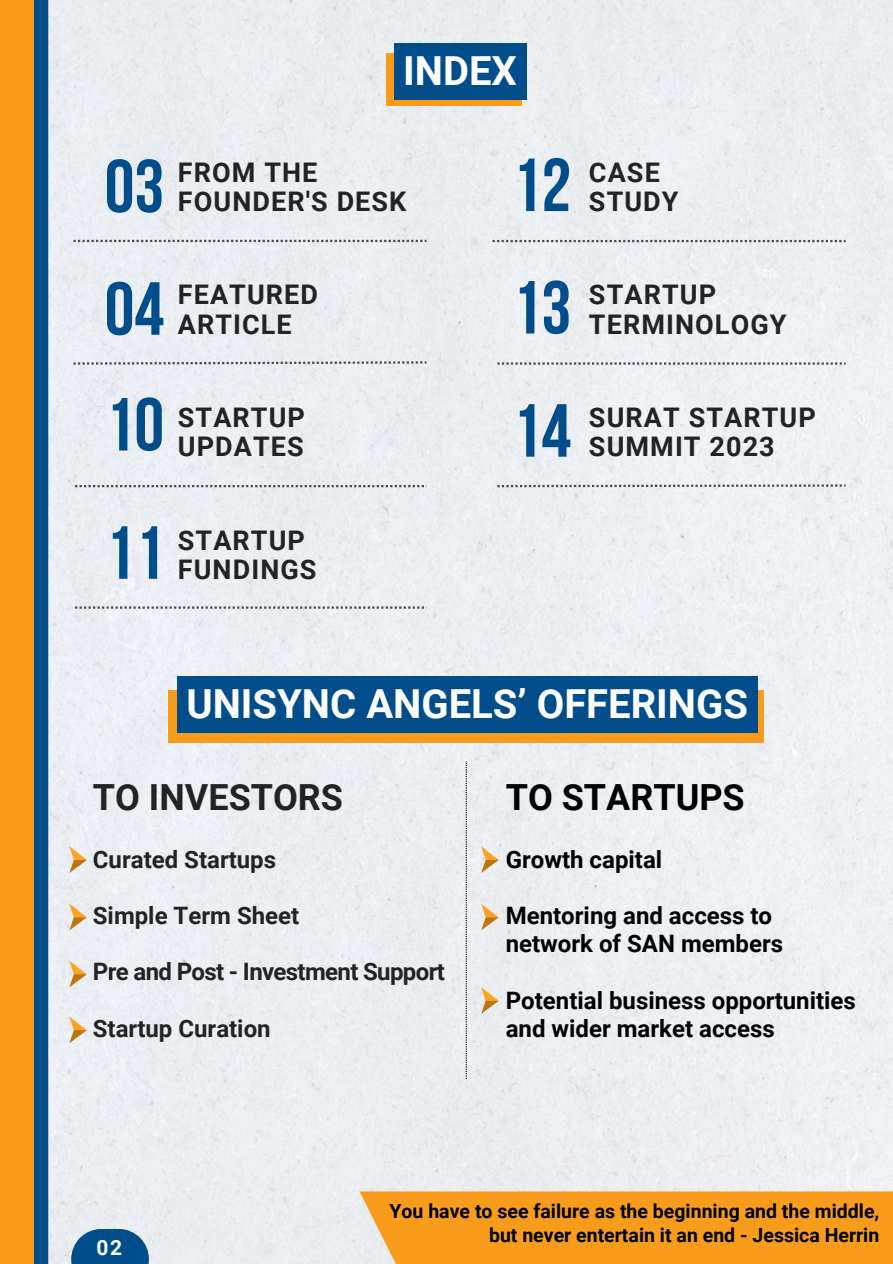
<style>
.page{position:relative;width:893px;height:1264px;background:#fff}
.page>*{position:absolute;margin:0;border:0;box-sizing:border-box;transform-origin:0 0}
.t1{font:700 75px "Bebas Neue";color:#004d8b}
.t2{font:700 40.05px "Roboto";color:#fff}
.t3{font:700 36px "Roboto";color:#222324}
.t4{font:700 36px "Roboto";color:#000}
.t5{font:700 27px "Roboto";letter-spacing:.04em;color:#222324}
.t6{font:700 24px/28.2px "Roboto";color:#000}
.t7{font:700 24px "Roboto";color:#222324}
.t8{font:700 24px "Roboto";letter-spacing:-.025em;color:#222324}
.t9{font:700 21px "Roboto";color:#fff}
.t10{font:700 19.5px/23.7px "Roboto";color:#000;text-align:right}
</style>
<div class="page">
<div style="left:48px;top:0;width:844px;height:1263px;background:#eceff2"></div>
<div style="left:33px;top:0;width:15px;height:1263px;background:#004d8b"></div>
<div style="left:0;top:0;width:33px;height:1263px;background:#f99c1b"></div>
<svg style="left:73px;top:240px;width:353px;height:2px"></svg>
<svg style="left:73px;top:361px;width:353px;height:3px"></svg>
<svg style="left:75px;top:485px;width:352px;height:2px"></svg>
<svg style="left:75px;top:606px;width:352px;height:2px"></svg>
<svg style="left:497px;top:362px;width:348px;height:2px"></svg>
<svg style="left:497px;top:484px;width:348px;height:3px"></svg>
<div style="left:386px;top:53px;width:135px;height:53px;background:#f99c1b"></div>
<svg style="left:71px;top:1228px;width:78px;height:35px;background:#29699c"></svg>
<svg style="left:492px;top:240px;width:353px;height:2px"></svg>
<div style="left:168px;top:690px;width:596px;height:52px;background:#f99c1b"></div>
<div style="left:359px;top:1191px;width:533px;height:72px;background:#f99c1b"></div>
<svg style="left:69px;top:846px;width:17px;height:27px"></svg>
<div style="left:394px;top:43px;width:132px;height:57px;background:#004d8b"></div>
<div style="left:177px;top:676px;width:580px;height:57px;background:#004d8b"></div>
<svg style="left:69px;top:903px;width:17px;height:27px"></svg>
<svg style="left:69px;top:960px;width:17px;height:27px"></svg>
<svg style="left:69px;top:1016px;width:17px;height:27px"></svg>
<svg style="left:481px;top:846px;width:17px;height:27px"></svg>
<svg style="left:481px;top:903px;width:17px;height:27px"></svg>
<svg style="left:481px;top:987px;width:17px;height:27px"></svg>
<svg style="left:465px;top:761px;width:2px;height:317px"></svg>
<p class="t2" style="left:403px;top:48px;width:115px">INDEX</p>
<p class="t1" style="left:105px;top:156px;width:61px">03</p>
<p class="t5" style="left:178px;top:157px;width:141px">FROM THE</p>
<p class="t5" style="left:178px;top:186px;width:230px">FOUNDER'S DESK</p>
<p class="t1" style="left:105px;top:278px;width:61px">04</p>
<p class="t5" style="left:178px;top:279px;width:142px">FEATURED</p>
<p class="t5" style="left:178px;top:308px;width:115px">ARTICLE</p>
<p class="t1" style="left:105px;top:394px;width:61px">10</p>
<p class="t5" style="left:178px;top:402px;width:129px">STARTUP</p>
<p class="t5" style="left:178px;top:431px;width:127px">UPDATES</p>
<p class="t1" style="left:105px;top:522px;width:61px">11</p>
<p class="t5" style="left:178px;top:524px;width:129px">STARTUP</p>
<p class="t5" style="left:178px;top:554px;width:140px">FUNDINGS</p>
<p class="t1" style="left:511px;top:155px;width:61px">12</p>
<p class="t5" style="left:589px;top:157px;width:72px">CASE</p>
<p class="t5" style="left:589px;top:186px;width:91px">STUDY</p>
<p class="t1" style="left:511px;top:277px;width:61px">13</p>
<p class="t5" style="left:589px;top:279px;width:129px">STARTUP</p>
<p class="t5" style="left:589px;top:308px;width:199px">TERMINOLOGY</p>
<p class="t1" style="left:511px;top:400px;width:61px">14</p>
<p class="t5" style="left:589px;top:402px;width:228px">SURAT STARTUP</p>
<p class="t5" style="left:589px;top:431px;width:187px">SUMMIT 2023</p>
<p class="t2" style="left:186px;top:681px;width:563px">UNISYNC ANGELS’ OFFERINGS</p>
<p class="t3" style="left:93px;top:777px;width:251px">TO INVESTORS</p>
<p class="t7" style="left:93px;top:845px;width:185px">Curated Startups</p>
<p class="t7" style="left:93px;top:901px;width:208px">Simple Term Sheet</p>
<p class="t8" style="left:93px;top:958px;width:353px">Pre and Post - Investment Support</p>
<p class="t7" style="left:93px;top:1014px;width:179px">Startup Curation</p>
<p class="t4" style="left:505px;top:777px;width:240px">TO STARTUPS</p>
<p class="t6" style="left:505px;top:845px;width:158px">Growth capital</p>
<p class="t6" style="left:505px;top:901px;width:279px">Mentoring and access to network of SAN members</p>
<p class="t6" style="left:505px;top:986px;width:351px">Potential business opportunities and wider market access</p>
<p class="t9" style="left:96px;top:1234px;width:27px">02</p>
<p class="t10" style="left:389px;top:1199px;width:491px">You have to see failure as the beginning and the middle, but never entertain it an end - Jessica Herrin</p>
</div>
